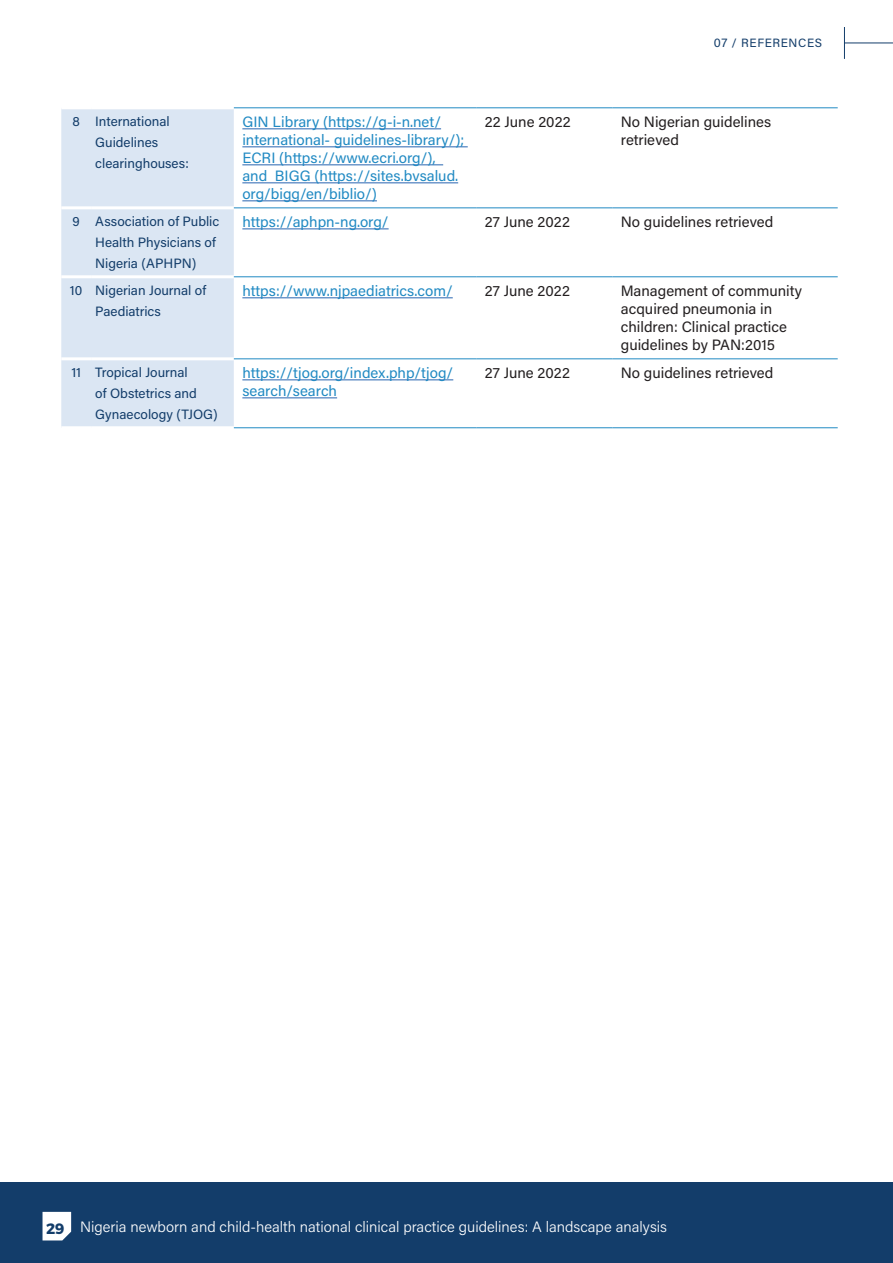
<style>
.page{position:relative;width:893px;height:1263px;background:#fff}
.page>*{position:absolute;margin:0;border:0;box-sizing:border-box;transform-origin:0 0}
.Table_Text{font:15px/18px "Acumin Pro";color:#218ac3}
.Table_Text-2{font:15px/18px "Acumin Pro";color:#231f20}
.t1{font:300 15px "Acumin Pro";color:#fff}
.Table_Text_dark_blue{font:13.5px/21px "Acumin Pro";color:#133d6a}
.t2{font:12px "Acumin Pro";color:#133d6a}
.s1{font-family:"Montserrat";font-weight:700;color:#133d6a}
</style>
<div class="page">
<div style="left:61px;top:109px;width:173px;height:317px;background:#dbe6f3"></div>
<svg style="left:234px;top:128px;width:604px;height:271px"></svg>
<hr style="left:61px;top:206px;width:30px;height:3px;background:#fff">
<hr style="left:91px;top:206px;width:143px;height:3px;background:#fff">
<hr style="left:61px;top:275px;width:30px;height:3px;background:#fff">
<hr style="left:91px;top:275px;width:143px;height:3px;background:#fff">
<hr style="left:61px;top:357px;width:30px;height:3px;background:#fff">
<hr style="left:91px;top:357px;width:143px;height:3px;background:#fff">
<hr style="left:234px;top:108px;width:242px;height:1px;background:#218ac3">
<hr style="left:476px;top:108px;width:136px;height:1px;background:#218ac3">
<hr style="left:612px;top:108px;width:226px;height:1px;background:#218ac3">
<hr style="left:234px;top:208px;width:242px;height:1px;background:#218ac3">
<hr style="left:476px;top:208px;width:136px;height:1px;background:#218ac3">
<hr style="left:612px;top:208px;width:226px;height:1px;background:#218ac3">
<hr style="left:234px;top:276px;width:242px;height:1px;background:#218ac3">
<hr style="left:476px;top:276px;width:136px;height:1px;background:#218ac3">
<hr style="left:612px;top:276px;width:226px;height:1px;background:#218ac3">
<hr style="left:234px;top:359px;width:242px;height:1px;background:#218ac3">
<hr style="left:476px;top:359px;width:136px;height:1px;background:#218ac3">
<hr style="left:612px;top:359px;width:226px;height:1px;background:#218ac3">
<hr style="left:234px;top:427px;width:242px;height:1px;background:#218ac3">
<hr style="left:476px;top:427px;width:136px;height:1px;background:#218ac3">
<hr style="left:612px;top:427px;width:226px;height:1px;background:#218ac3">
<hr style="left:242px;top:128px;width:199px;height:1px;background:#2865b1">
<hr style="left:242px;top:146px;width:226px;height:1px;background:#2865b1">
<hr style="left:242px;top:164px;width:201px;height:1px;background:#2865b1">
<hr style="left:242px;top:182px;width:216px;height:1px;background:#2865b1">
<hr style="left:242px;top:200px;width:135px;height:1px;background:#2865b1">
<hr style="left:242px;top:228px;width:147px;height:1px;background:#2865b1">
<hr style="left:242px;top:297px;width:211px;height:1px;background:#2865b1">
<hr style="left:242px;top:379px;width:211px;height:1px;background:#2865b1">
<hr style="left:242px;top:397px;width:95px;height:1px;background:#2865b1">
<div style="left:0;top:1182px;width:893px;height:81px;background:#133d6a"></div>
<hr style="left:844px;top:43px;width:49px;height:1px;background:#133d6a">
<hr style="left:844px;top:27px;width:1px;height:32px;background:#133d6a">
<svg style="left:43px;top:1212px;width:28px;height:28px"></svg>
<p class="t2" style="left:714px;top:35px;width:45px">07 / References</p>
<p class="Table_Text_dark_blue" style="left:72px;top:110px;width:9px">8</p>
<p class="Table_Text_dark_blue" style="left:95px;top:110px;width:95px">International<br>Guidelines clearinghouses:</p>
<p class="Table_Text" style="left:242px;top:112px;width:223px">GIN Library (https://g-i-n.net/ international- guidelines-library/); ECRI (https://www.ecri.org/), and BIGG (https://sites.bvsalud. org/bigg/en/biblio/)</p>
<p class="Table_Text-2" style="left:485px;top:112px;width:87px">22 June 2022</p>
<p class="Table_Text-2" style="left:621px;top:112px;width:152px">No Nigerian guidelines retrieved</p>
<p class="Table_Text_dark_blue" style="left:73px;top:210px;width:9px">9</p>
<p class="Table_Text_dark_blue" style="left:95px;top:210px;width:125px">Association of Public<br>Health Physicians of<br>Nigeria (APHPN)</p>
<p class="Table_Text" style="left:242px;top:213px;width:148px">https://aphpn-ng.org/</p>
<p class="Table_Text-2" style="left:485px;top:213px;width:87px">27 June 2022</p>
<p class="Table_Text-2" style="left:621px;top:213px;width:154px">No guidelines retrieved</p>
<p class="Table_Text_dark_blue" style="left:70px;top:279px;width:14px">10</p>
<p class="Table_Text_dark_blue" style="left:95px;top:279px;width:112px">Nigerian Journal of<br>Paediatrics</p>
<p class="Table_Text" style="left:242px;top:281px;width:212px">https://www.njpaediatrics.com/</p>
<p class="Table_Text-2" style="left:485px;top:281px;width:87px">27 June 2022</p>
<p class="Table_Text-2" style="left:621px;top:281px;width:183px">Management of community acquired pneumonia in children: Clinical practice guidelines by PAN:2015</p>
<p class="Table_Text_dark_blue" style="left:71px;top:361px;width:11px">11</p>
<p class="Table_Text_dark_blue" style="left:95px;top:361px;width:124px">Tropical Journal<br>of Obstetrics and<br>Gynaecology (TJOG)</p>
<p class="Table_Text" style="left:242px;top:363px;width:212px">https://tjog.org/index.php/tjog/ search/search</p>
<p class="Table_Text-2" style="left:485px;top:363px;width:87px">27 June 2022</p>
<p class="Table_Text-2" style="left:621px;top:363px;width:154px">No guidelines retrieved</p>
<p class="t1" style="left:46px;top:1216px;width:623px"><span class="s1">29</span> Nigeria newborn and child-health national clinical practice guidelines: A landscape analysis</p>
</div>
